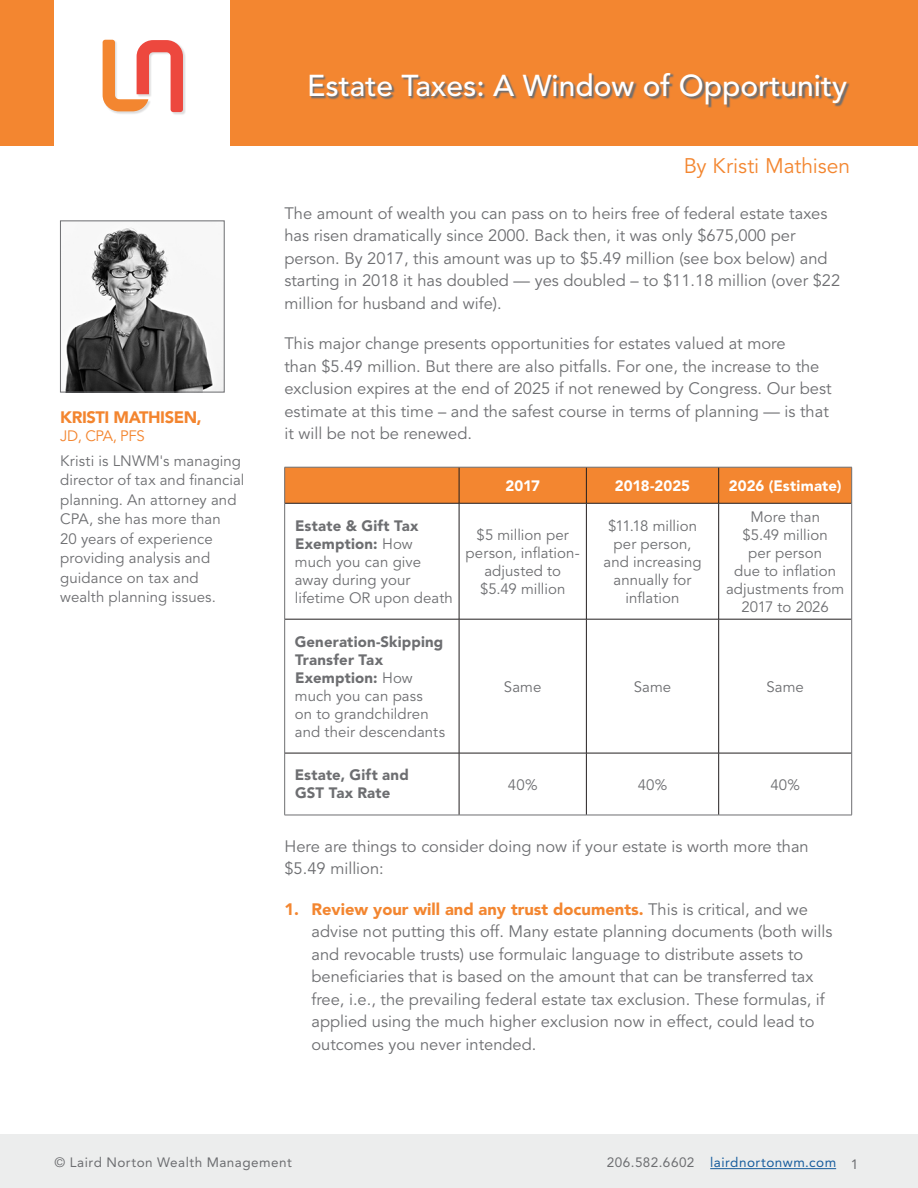
<style>
.page{position:relative;width:918px;height:1188px;background:#fff}
.page>*{position:absolute;margin:0;border:0;box-sizing:border-box;transform-origin:0 0}
.t1{font:500 30px "Avenir LT Std";color:#fff}
.t2{font:21px "Avenir LT Std";letter-spacing:-.005em;color:#f38630}
.t3{font:16.5px/22.5px "Avenir LT Std";color:#6d6e71}
.t4{font:900 16.5px "Avenir LT Std";letter-spacing:-.025em;color:#f3852f}
.t5{font:15px/18px "Avenir LT Std";letter-spacing:.005em;color:#6d6e71}
.t6{font:900 15px/18px "Avenir LT Std";letter-spacing:.015em;color:#6d6e71}
.t7{font:900 15px "Avenir LT Std";letter-spacing:.01em;color:#fff}
.t8{font:900 15px "Avenir LT Std";letter-spacing:-.005em;color:#fff}
.t9{font:15px "Avenir LT Std";letter-spacing:-.025em;color:#f3852f}
.t10{font:15px "Avenir LT Std";color:#6d6e71}
.t11{font:13.5px "Avenir LT Std";letter-spacing:.035em;color:#175d9e}
.t12{font:13.5px "Avenir LT Std";letter-spacing:.035em;color:#6d6e71}
.s1{font-weight:900}
.s2{font-style:inherit}
.s3{font-weight:900;color:#f38630}
.s4{color:#6d6e71}
</style>
<div class="page">
<div style="left:103px;top:40px;width:83px;height:75px;background:#231f20;opacity:.15"></div>
<svg style="left:103px;top:40px;width:80px;height:72px"></svg>
<div style="left:0;top:0;width:54px;height:146px;background:#f38630"></div>
<div style="left:230px;top:0;width:688px;height:146px;background:#f38630"></div>
<div style="left:0;top:1134px;width:918px;height:54px;background:#eceded"></div>
<hr style="left:710px;top:1168px;width:126px;height:1px;background:#175d9e">
<svg style="left:311px;top:74px;width:539px;height:34px"></svg>
<img style="left:65px;top:227px;width:157px;height:163px">
<div style="left:60px;top:221px;width:164px;height:171px;border:1px solid #6d6e71"></div>
<div style="left:285px;top:468px;width:566px;height:35px;background:#f38630"></div>
<hr style="left:459px;top:467px;width:1px;height:36px;background:#231f20">
<hr style="left:586px;top:467px;width:1px;height:36px;background:#231f20">
<hr style="left:718px;top:467px;width:1px;height:36px;background:#231f20">
<hr style="left:285px;top:503px;width:174px;height:1px;background:#231f20">
<hr style="left:459px;top:503px;width:127px;height:1px;background:#231f20">
<hr style="left:459px;top:503px;width:1px;height:116px;background:#231f20">
<hr style="left:586px;top:503px;width:133px;height:1px;background:#231f20">
<hr style="left:586px;top:503px;width:1px;height:116px;background:#231f20">
<hr style="left:719px;top:503px;width:133px;height:1px;background:#231f20">
<hr style="left:718px;top:503px;width:1px;height:116px;background:#231f20">
<hr style="left:285px;top:619px;width:174px;height:1px;background:#231f20">
<hr style="left:459px;top:619px;width:127px;height:1px;background:#231f20">
<hr style="left:459px;top:619px;width:1px;height:134px;background:#231f20">
<hr style="left:586px;top:619px;width:133px;height:1px;background:#231f20">
<hr style="left:586px;top:619px;width:1px;height:134px;background:#231f20">
<hr style="left:719px;top:619px;width:133px;height:1px;background:#231f20">
<hr style="left:718px;top:619px;width:1px;height:134px;background:#231f20">
<hr style="left:285px;top:753px;width:174px;height:1px;background:#231f20">
<hr style="left:459px;top:753px;width:127px;height:1px;background:#231f20">
<hr style="left:459px;top:753px;width:1px;height:62px;background:#231f20">
<hr style="left:586px;top:753px;width:133px;height:1px;background:#231f20">
<hr style="left:586px;top:753px;width:1px;height:62px;background:#231f20">
<hr style="left:719px;top:753px;width:133px;height:1px;background:#231f20">
<hr style="left:718px;top:753px;width:1px;height:62px;background:#231f20">
<hr style="left:284px;top:467px;width:175px;height:1px;background:#6d6e71">
<hr style="left:284px;top:467px;width:1px;height:36px;background:#6d6e71">
<hr style="left:459px;top:467px;width:127px;height:1px;background:#6d6e71">
<hr style="left:586px;top:467px;width:133px;height:1px;background:#6d6e71">
<hr style="left:719px;top:467px;width:133px;height:1px;background:#6d6e71">
<hr style="left:851px;top:467px;width:1px;height:36px;background:#6d6e71">
<hr style="left:284px;top:503px;width:1px;height:116px;background:#6d6e71">
<hr style="left:851px;top:503px;width:1px;height:116px;background:#6d6e71">
<hr style="left:284px;top:619px;width:1px;height:134px;background:#6d6e71">
<hr style="left:851px;top:619px;width:1px;height:134px;background:#6d6e71">
<hr style="left:284px;top:753px;width:1px;height:62px;background:#6d6e71">
<hr style="left:851px;top:753px;width:1px;height:62px;background:#6d6e71">
<hr style="left:284px;top:815px;width:175px;height:1px;background:#6d6e71">
<hr style="left:459px;top:815px;width:127px;height:1px;background:#6d6e71">
<hr style="left:586px;top:815px;width:133px;height:1px;background:#6d6e71">
<hr style="left:719px;top:815px;width:133px;height:1px;background:#6d6e71">
<p class="t4" style="left:60px;top:410px;width:143px">KRISTI MATHISEN,</p>
<p class="t9" style="left:60px;top:429px;width:86px">JD, CPA, PFS</p>
<p class="t5" style="left:60px;top:452px;width:186px;line-height:19.5px">Kristi is LNWM's managing director of tax and financial planning. An attorney and<br>CPA, she has more than<br>20 years of experience providing analysis and guidance on tax and wealth planning issues.</p>
<h1 class="t1" style="left:307px;top:73px;width:542px">Estate Taxes: A Window of Opportunity</h1>
<p class="t2" style="left:684px;top:156px;width:168px">By Kristi Mathisen</p>
<p class="t3" style="left:284px;top:203px;width:557px">The amount of wealth you can pass on to heirs free of federal estate taxes has risen dramatically since 2000. Back then, it was only $675,000 per person. By 2017, this amount was up to $5.49 million (see box below) and starting in 2018 it has doubled — yes doubled – to $11.18 million (over $22 million for husband and wife).</p>
<p class="t3" style="left:284px;top:334px;width:549px">This major change presents opportunities for estates valued at more<br>than $5.49 million. But there are also pitfalls. For one, the increase to the exclusion expires at the end of 2025 if not renewed by Congress. Our best estimate at this time – and the safest course in terms of planning — is that it will be not be renewed.</p>
<p class="t8" style="left:505px;top:477px;width:36px">2017</p>
<p class="t8" style="left:615px;top:477px;width:77px">2018-2025</p>
<p class="t7" style="left:729px;top:479px;width:114px">2026 (Estimate)</p>
<p class="t5" style="left:295px;top:518px;width:160px"><span class="s1">E</span><span class="s1">state &amp; Gift Tax<br>Exemption:</span> <span class="s2">H</span>ow much you can give away during your lifetime OR upon death</p>
<p class="t5" style="left:466px;top:527px;width:116px;text-align:center">$5 million per person, inflation&shy;adjusted to $5.49 million</p>
<p class="t5" style="left:604px;top:518px;width:100px;text-align:center">$11.18 million per person, and increasing annually for inflation</p>
<p class="t5" style="left:726px;top:509px;width:120px;text-align:center">More than<br>$5.49 million<br>per person<br>due to inflation adjustments from<br>2017 to 2026</p>
<p class="t5" style="left:295px;top:634px;width:152px"><span class="s1">Generation-Skipping<br>Transfer Tax<br>Exemption:</span> How much you can pass<br>on to grandchildren and their descendants</p>
<p class="t5" style="left:504px;top:679px;width:39px">Same</p>
<p class="t5" style="left:634px;top:679px;width:39px">Same</p>
<p class="t5" style="left:766px;top:679px;width:39px">Same</p>
<p class="t6" style="left:295px;top:767px;width:116px">Estate, Gift and<br>GST Tax Rate</p>
<p class="t10" style="left:508px;top:778px;width:31px">40%</p>
<p class="t10" style="left:638px;top:778px;width:31px">40%</p>
<p class="t10" style="left:770px;top:778px;width:31px">40%</p>
<p class="t3" style="left:284px;top:837px;width:526px">Here are things to consider doing now if your estate is worth more than $5.49 million:</p>
<p class="t3" style="left:311px;top:900px;width:522px;text-indent:-27px"><span class="s3">1. Review your will and any trust documents.</span> This is critical, and we advise not putting this off. Many estate planning documents (both wills and revocable trusts) use formulaic language to distribute assets to beneficiaries that is based on the amount that can be transferred tax free, i.e., the prevailing federal estate tax exclusion. These formulas, if applied using the much higher exclusion now in effect, could lead to outcomes you never intended.</p>
<p class="t12" style="left:55px;top:1157px;width:239px">© Laird Norton Wealth Management</p>
<p class="t11" style="left:607px;top:1157px;width:253px"><span class="s4">206.582.6602</span> lairdnortonwm.com <span class="s4">1</span></p>
</div>
